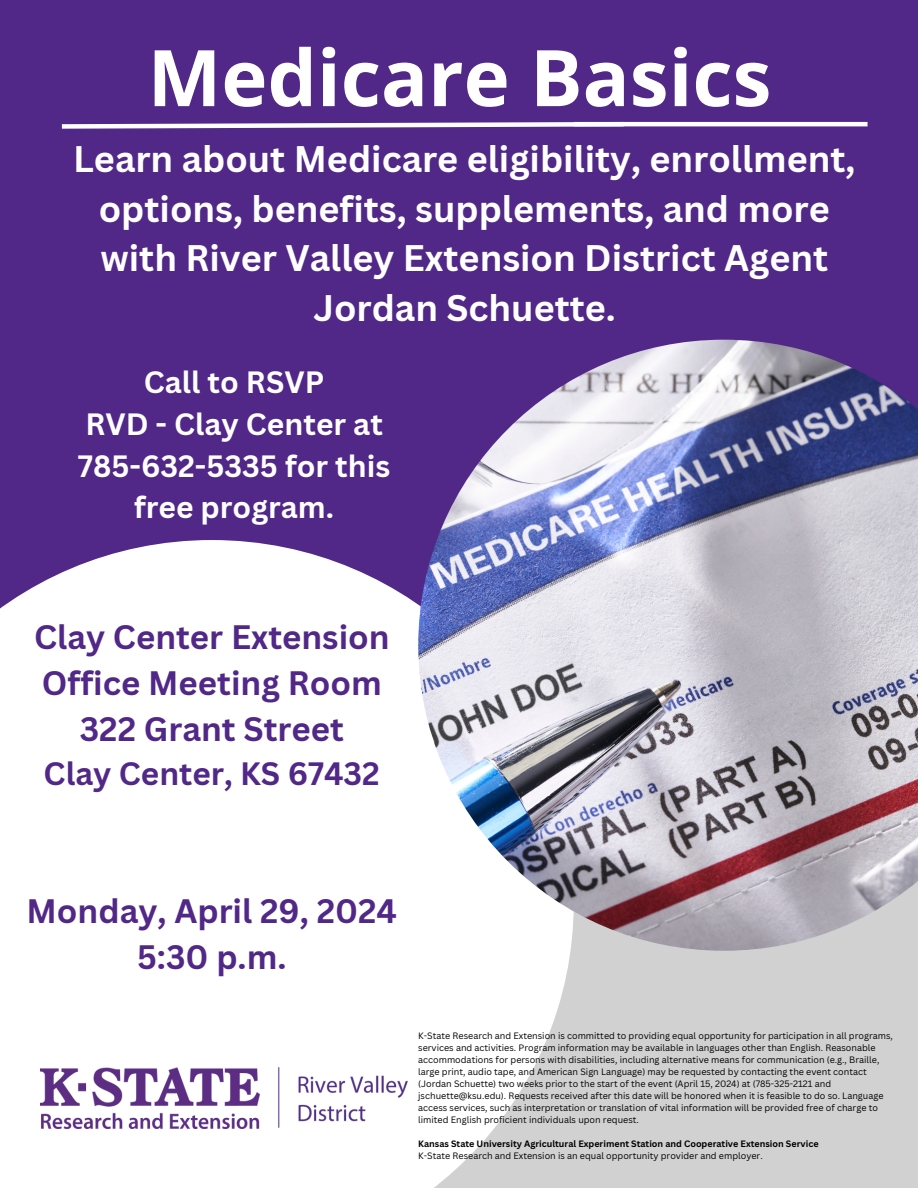
<style>
.page{position:relative;width:918px;height:1188px;background:#512888}
.page>*{position:absolute;margin:0;border:0;box-sizing:border-box;transform-origin:0 0}
.t1{font:700 78.15px "Open Sans";color:#fff}
.t2{font:700 36px/49.5px "Canva Sans";color:#fff;text-align:center}
.t3{font:700 33px/46.2px "Canva Sans";color:#512888;text-align:center}
.t4{font:700 31.5px "Canva Sans";color:#512888}
.t5{font:700 30px/41.7px "Canva Sans";color:#fff;text-align:center}
.t6{font:9px/12px "Canva Sans";color:#000}
.t7{font:700 9px "Canva Sans";color:#000}
</style>
<div class="page">
<div style="left:433px;top:612px;width:485px;height:576px;background:#d1d1d1"></div>
<svg style="left:0;top:540px;width:571px;height:648px;background:#f8f6f9"></svg>
<img style="left:418px;top:340px;width:500px;height:611px">
<svg style="left:61px;top:121px;width:567px;height:8px"></svg>
<hr style="left:574px;top:122px;width:294px;height:4px;background:#fff">
<img style="left:40px;top:1064px;width:368px;height:64px">
<h2 class="t1" style="left:148px;top:23px;width:625px">Medicare Basics</h2>
<p class="t2" style="left:73px;top:134px;width:784px">Learn about Medicare eligibility, enrollment, options, benefits, supplements, and more with River Valley Extension District Agent Jordan Schuette.</p>
<p class="t5" style="left:78px;top:361px;width:314px">Call to RSVP<br>RVD - Clay Center at<br>785-632-5335 for this free program.</p>
<p class="t3" style="left:34px;top:613px;width:357px">Clay Center Extension<br>Office Meeting Room<br>322 Grant Street</p>
<p class="t4" style="left:44px;top:751px;width:338px">Clay Center, KS 67432</p>
<p class="t3" style="left:27px;top:887px;width:372px">Monday, April 29, 2024<br>5:30 p.m.</p>
<h3 class="t6" style="left:418px;top:1030px;width:476px">K-State Research and Extension is committed to providing equal opportunity for participation in all programs, services and activities. Program information may be available in languages other than English. Reasonable accommodations for persons with disabilities, including alternative means for communication (e.g., Braille, large print, audio tape, and American Sign Language) may be requested by contacting the event contact (Jordan Schuette) two weeks prior to the start of the event (April 15, 2024) at (785-325-2121 and jschuette@ksu.edu). Requests received after this date will be honored when it is feasible to do so. Language access services, such as interpretation or translation of vital information will be provided free of charge to limited English proficient individuals upon request.</h3>
<h2 class="t7" style="left:418px;top:1138px;width:402px">Kansas State University Agricultural Experiment Station and Cooperative Extension Service</h2>
<h2 class="t6" style="left:418px;top:1150px;width:346px">K-State Research and Extension is an equal opportunity provider and employer.</h2>
</div>
